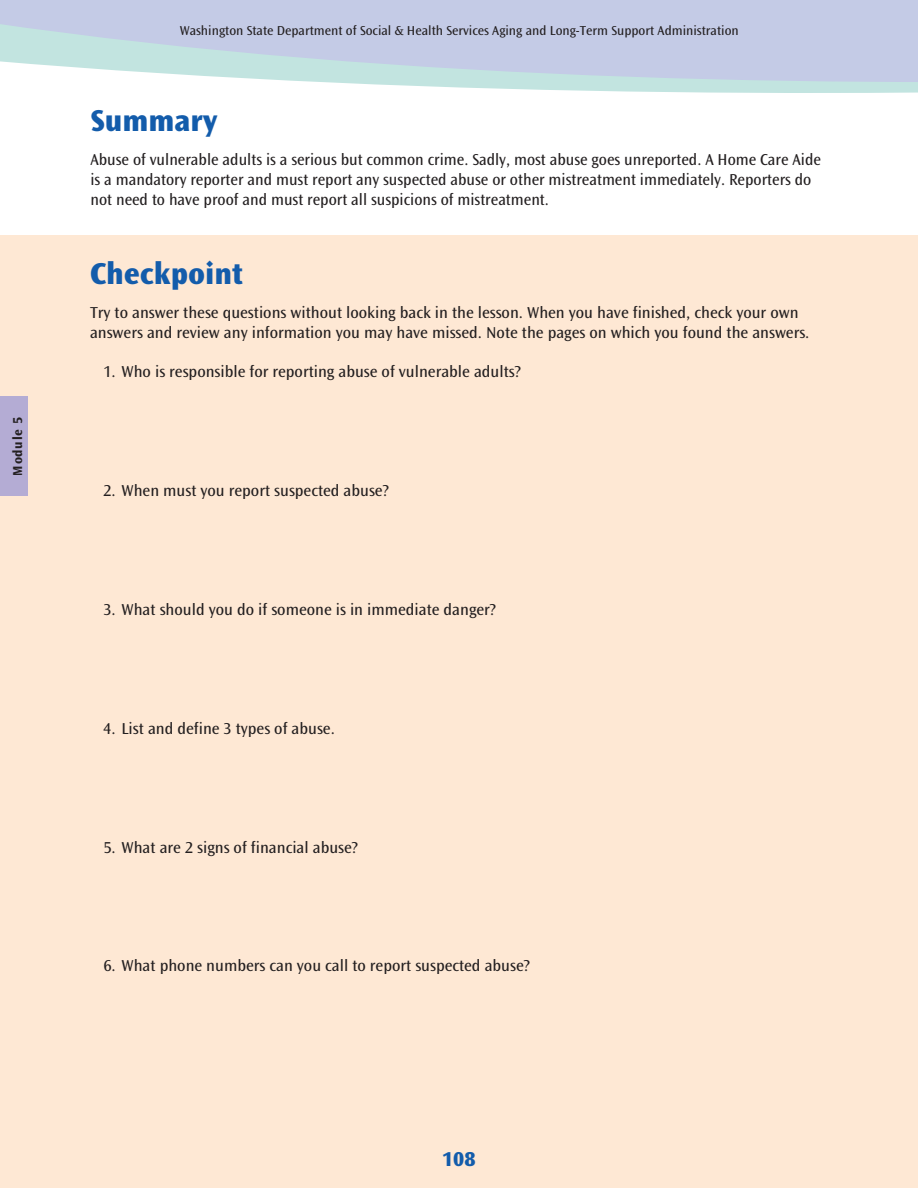
<style>
.page{position:relative;width:918px;height:1188px;background:#fff}
.page>*{position:absolute;margin:0;border:0;box-sizing:border-box;transform-origin:0 0}
.t1{font:800 31.5px "Ocean Sans Std";color:#135cab}
.t2{font:800 21px "Ocean Sans Std";color:#135cab}
.t3{font:16.5px/19.8px "Ocean Sans Std";color:#231f20}
.t4{font:13.5px "Ocean Sans Std";color:#231f20}
.t5{font:700 13.5px "Ocean Sans Std";letter-spacing:.05em;color:#231f20}
</style>
<div class="page">
<svg style="left:0;top:0;width:918px;height:93px;background:#c9d5e7"></svg>
<div style="left:0;top:236px;width:918px;height:952px;background:#fee8d4"></div>
<div style="left:0;top:397px;width:27px;height:99px;background:#b4acd4"></div>
<p class="t5" style="left:10px;top:476px;width:60px;rotate:-90deg">Module 5</p>
<p class="t4" style="left:180px;top:23px;width:561px">Washington State Department of Social &amp; Health Services Aging and Long-Term Support Administration</p>
<p class="t1" style="left:90px;top:103px;width:129px">Summary</p>
<p class="t3" style="left:90px;top:150px;width:732px">Abuse of vulnerable adults is a serious but common crime. Sadly, most abuse goes unreported. A Home Care Aide is a mandatory reporter and must report any suspected abuse or other mistreatment immediately. Reporters do not need to have proof and must report all suspicions of mistreatment.</p>
<p class="t1" style="left:90px;top:256px;width:155px">Checkpoint</p>
<p class="t3" style="left:90px;top:303px;width:721px">Try to answer these questions without looking back in the lesson. When you have finished, check your own answers and review any information you may have missed. Note the pages on which you found the answers.</p>
<p class="t3" style="left:104px;top:362px;width:419px">1. Who is responsible for reporting abuse of vulnerable adults?</p>
<p class="t3" style="left:104px;top:481px;width:287px">2. When must you report suspected abuse?</p>
<p class="t3" style="left:104px;top:600px;width:394px">3. What should you do if someone is in immediate danger?</p>
<p class="t3" style="left:104px;top:719px;width:233px">4. List and define 3 types of abuse.</p>
<p class="t3" style="left:104px;top:838px;width:256px">5. What are 2 signs of financial abuse?</p>
<p class="t3" style="left:104px;top:956px;width:428px">6. What phone numbers can you call to report suspected abuse?</p>
<p class="t2" style="left:442px;top:1147px;width:35px">108</p>
</div>
